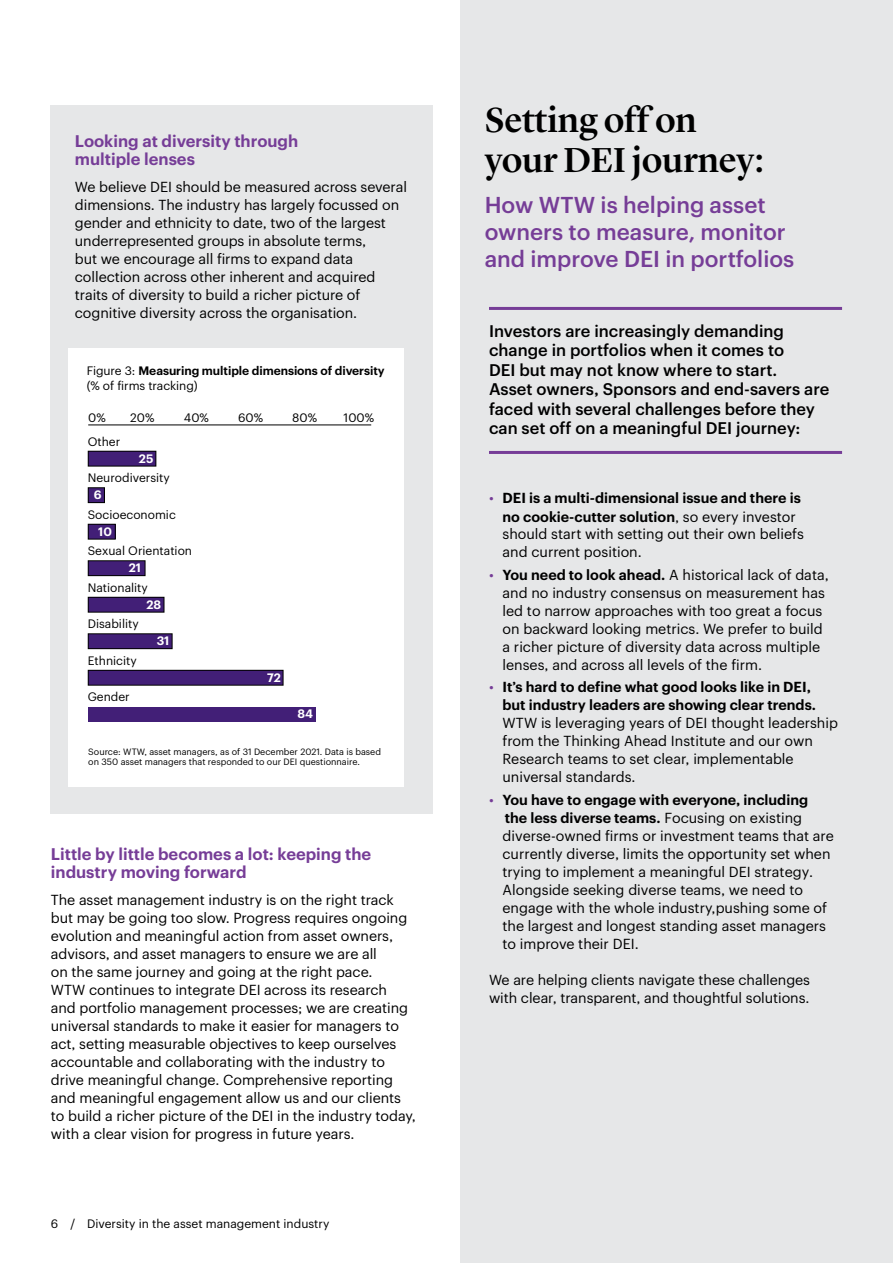
<style>
.page{position:relative;width:893px;height:1263px;background:#fff}
.page>*{position:absolute;margin:0;border:0;box-sizing:border-box;transform-origin:0 0}
.t1{font:500 36px/40.5px "Lyon Display";letter-spacing:-.005em;color:#000}
.t2{font:500 22.5px/27px "Graphik";color:#763d97}
.t3{font:500 16.5px/19.5px "Graphik";color:#000}
.t4{font:600 16.5px/18px "Graphik";color:#763d97}
.t5{font:14.25px/18px "Graphik";letter-spacing:-.005em;color:#000}
.t6{font:600 14.25px/18px "Graphik";color:#000}
.t7{font:12px "Graphik";color:#000}
.t8{font:600 12px/15px "Graphik";letter-spacing:-.005em;color:#000}
.t9{font:600 12px "Graphik";color:#fff}
.t10{font:9px/10.5px "Graphik";color:#000}
.s1{font-weight:400}
.s2{color:#763d97}
.s3{font-weight:600}
.s4{font-weight:400;color:#763d97}
</style>
<div class="page">
<div style="left:460px;top:0;width:433px;height:1263px;background:#e6e7e8"></div>
<div style="left:51px;top:105px;width:382px;height:709px;background:#e6e7e8"></div>
<div style="left:69px;top:348px;width:335px;height:439px;background:#fff"></div>
<hr style="left:88px;top:425px;width:283px;height:1px;background:#000">
<div style="left:88px;top:451px;width:68px;height:15px;background:#421f77"></div>
<div style="left:88px;top:451px;width:68px;height:15px;border:1px solid #000"></div>
<div style="left:88px;top:488px;width:16px;height:15px;background:#421f77"></div>
<div style="left:88px;top:487px;width:17px;height:16px;border:1px solid #000"></div>
<div style="left:88px;top:524px;width:27px;height:15px;background:#421f77"></div>
<div style="left:88px;top:524px;width:28px;height:15px;border:1px solid #000"></div>
<div style="left:88px;top:561px;width:57px;height:15px;background:#421f77"></div>
<div style="left:88px;top:560px;width:57px;height:16px;border:1px solid #000"></div>
<div style="left:88px;top:597px;width:76px;height:15px;background:#421f77"></div>
<div style="left:88px;top:597px;width:76px;height:15px;border:1px solid #000"></div>
<div style="left:88px;top:634px;width:84px;height:15px;background:#421f77"></div>
<div style="left:88px;top:633px;width:84px;height:16px;border:1px solid #000"></div>
<div style="left:88px;top:670px;width:195px;height:15px;background:#421f77"></div>
<div style="left:88px;top:670px;width:195px;height:15px;border:1px solid #000"></div>
<div style="left:88px;top:707px;width:228px;height:15px;background:#421f77"></div>
<hr style="left:489px;top:307px;width:353px;height:3px;background:#763d97">
<hr style="left:489px;top:451px;width:353px;height:3px;background:#763d97">
<p class="t4" style="left:75px;top:130px;width:225px">Looking at diversity through multiple lenses</p>
<p class="t5" style="left:75px;top:177px;width:334px">We believe DEI should be measured across several dimensions. The industry has largely focussed on gender and ethnicity to date, two of the largest underrepresented groups in absolute terms,<br>but we encourage all firms to expand data collection across other inherent and acquired traits of diversity to build a richer picture of cognitive diversity across the organisation.</p>
<p class="t8" style="left:87px;top:362px;width:299px"><span class="s1">Figure 3:</span> Measuring multiple dimensions of diversity <span class="s1">(% of firms tracking)</span></p>
<p class="t7" style="left:88px;top:409px;width:19px">0%</p>
<p class="t7" style="left:130px;top:409px;width:26px">20%</p>
<p class="t7" style="left:184px;top:409px;width:26px">40%</p>
<p class="t7" style="left:238px;top:409px;width:27px">60%</p>
<p class="t7" style="left:292px;top:409px;width:26px">80%</p>
<p class="t7" style="left:344px;top:409px;width:32px">100%</p>
<p class="t7" style="left:88px;top:432px;width:34px">Other</p>
<p class="t9" style="left:139px;top:449px;width:16px">25</p>
<p class="t7" style="left:88px;top:469px;width:84px">Neurodiversity</p>
<p class="t9" style="left:94px;top:486px;width:9px">6</p>
<p class="t9" style="left:98px;top:522px;width:15px">10</p>
<p class="t7" style="left:88px;top:505px;width:90px">Socioeconomic</p>
<p class="t7" style="left:88px;top:542px;width:106px">Sexual Orientation</p>
<p class="t9" style="left:129px;top:559px;width:14px">21</p>
<p class="t7" style="left:88px;top:578px;width:62px">Nationality</p>
<p class="t7" style="left:88px;top:615px;width:52px">Disability</p>
<p class="t7" style="left:88px;top:651px;width:50px">Ethnicity</p>
<p class="t9" style="left:146px;top:595px;width:16px">28</p>
<p class="t9" style="left:157px;top:632px;width:14px">31</p>
<p class="t7" style="left:88px;top:688px;width:44px">Gender</p>
<p class="t9" style="left:267px;top:668px;width:15px">72</p>
<p class="t9" style="left:297px;top:705px;width:17px">84</p>
<p class="t10" style="left:88px;top:745px;width:294px">Source: WTW, asset managers, as of 31 December 2021. Data is based on 350 asset managers that responded to our DEI questionnaire.</p>
<p class="t4" style="left:51px;top:843px;width:322px">Little by little becomes a lot: keeping the industry moving forward</p>
<p class="t5" style="left:51px;top:890px;width:366px">The asset management industry is on the right track but may be going too slow. Progress requires ongoing evolution and meaningful action from asset owners, advisors, and asset managers to ensure we are all<br>on the same journey and going at the right pace.<br>WTW continues to integrate DEI across its research<br>and portfolio management processes; we are creating universal standards to make it easier for managers to act, setting measurable objectives to keep ourselves accountable and collaborating with the industry to drive meaningful change. Comprehensive reporting and meaningful engagement allow us and our clients to build a richer picture of the DEI in the industry today, with a clear vision for progress in future years.</p>
<p class="t7" style="left:51px;top:1215px;width:280px">6 / Diversity in the asset management industry</p>
<h1 class="t1" style="left:485px;top:97px;width:281px">Setting off on your DEI journey:</h1>
<h2 class="t2" style="left:485px;top:189px;width:311px">How WTW is helping asset owners to measure, monitor and improve DEI in portfolios</h2>
<p class="t3" style="left:489px;top:320px;width:342px">Investors are increasingly demanding change in portfolios when it comes to<br>DEI but may not know where to start.<br>Asset owners, Sponsors and end-savers are faced with several challenges before they can set off on a meaningful DEI journey:</p>
<p class="t5" style="left:502px;top:488px;width:303px;text-indent:-13px"><span class="s2">•</span> <span class="s3">DEI is a multi-dimensional issue and there is no cookie-cutter solution</span>, so every investor should start with setting out their own beliefs and current position.</p>
<p class="t5" style="left:502px;top:565px;width:328px;text-indent:-13px"><span class="s2">•</span> <span class="s3">You need to look ahead.</span> A historical lack of data, and no industry consensus on measurement has led to narrow approaches with too great a focus on backward looking metrics. We prefer to build a richer picture of diversity data across multiple lenses, and across all levels of the firm.</p>
<p class="t6" style="left:502px;top:677px;width:315px;text-indent:-13px"><span class="s4">•</span> It’s hard to define what good looks like in DEI, but industry leaders are showing clear trends.</p>
<p class="t5" style="left:502px;top:713px;width:337px">WTW is leveraging years of DEI thought leadership from the Thinking Ahead Institute and our own Research teams to set clear, implementable universal standards.</p>
<p class="t5" style="left:502px;top:790px;width:333px;text-indent:-13px"><span class="s2">•</span> <span class="s3">You have to engage with everyone, including the less diverse teams.</span> Focusing on existing diverse-owned firms or investment teams that are currently diverse, limits the opportunity set when trying to implement a meaningful DEI strategy.<br>Alongside seeking diverse teams, we need to engage with the whole industry,pushing some of the largest and longest standing asset managers to improve their DEI.</p>
<p class="t5" style="left:489px;top:970px;width:323px">We are helping clients navigate these challenges with clear, transparent, and thoughtful solutions.</p>
</div>
